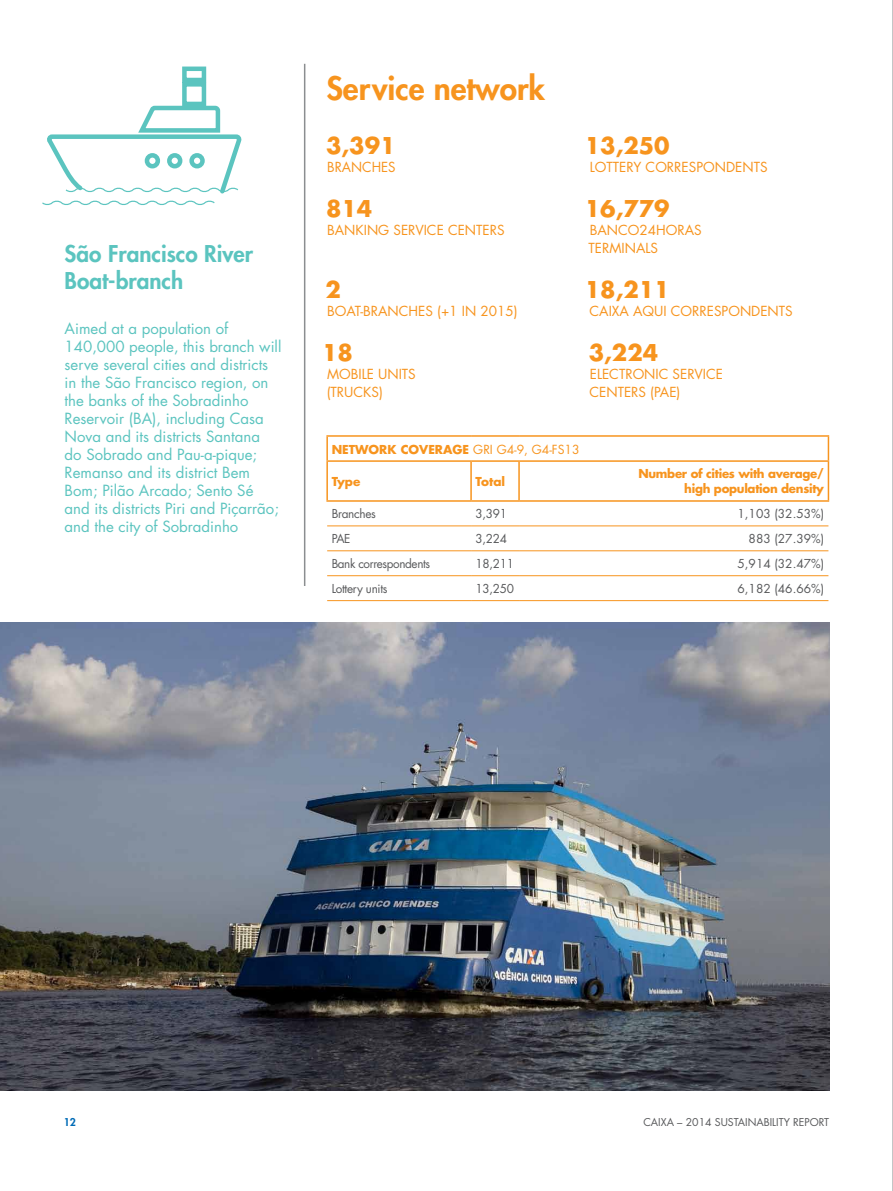
<style>
.page{position:relative;width:893px;height:1191px;background:#fff}
.page>*{position:absolute;margin:0;border:0;box-sizing:border-box;transform-origin:0 0}
.t1{font:800 31.5px "Futura Std";color:#f7941e}
.t2{font:700 22.5px "Futura Std";color:#f7941e}
.t3{font:800 22.5px/27px "Futura Std";color:#5bc4bf}
.t4{font:15px/18px "Futura Std";color:#5bc4bf}
.t5{font:13.5px/18px "Futura Std";color:#f7941e}
.t6{font:12px "Futura Std";letter-spacing:-.025em;color:#58595b}
.t7{font:700 12px/15px "Futura Std";letter-spacing:-.025em;color:#f7941e;text-align:right}
.t8{font:700 12px "Futura Std";color:#f7941e}
.t9{font:10.5px "Futura Std";color:#58595b}
.t10{font:800 10.5px "Futura Std";color:#006bb6}
.s1{font-weight:400;font-size:12.15px}
</style>
<div class="page">
<hr style="left:892px;top:0;width:1px;height:1191px;background:#8b8e90">
<svg style="left:42px;top:66px;width:200px;height:139px"></svg>
<hr style="left:326px;top:435px;width:145px;height:2px;background:#f7941e">
<hr style="left:326px;top:437px;width:2px;height:23px;background:#f7941e">
<hr style="left:471px;top:435px;width:48px;height:2px;background:#f7941e">
<hr style="left:519px;top:435px;width:310px;height:2px;background:#f7941e">
<svg style="left:828px;top:437px;width:1px;height:23px"></svg>
<hr style="left:518px;top:462px;width:2px;height:38px;background:#f7941e">
<hr style="left:471px;top:525px;width:48px;height:1px;background:#f7941e">
<hr style="left:519px;top:525px;width:309px;height:1px;background:#f7941e">
<hr style="left:327px;top:550px;width:144px;height:1px;background:#f7941e">
<hr style="left:471px;top:550px;width:48px;height:1px;background:#f7941e">
<hr style="left:519px;top:550px;width:309px;height:1px;background:#f7941e">
<hr style="left:327px;top:575px;width:144px;height:1px;background:#f7941e">
<hr style="left:471px;top:575px;width:48px;height:1px;background:#f7941e">
<hr style="left:519px;top:575px;width:309px;height:1px;background:#f7941e">
<hr style="left:327px;top:600px;width:144px;height:1px;background:#f7941e">
<hr style="left:471px;top:600px;width:48px;height:1px;background:#f7941e">
<hr style="left:519px;top:600px;width:309px;height:1px;background:#f7941e">
<hr style="left:470px;top:462px;width:2px;height:38px;background:#f7941e">
<hr style="left:327px;top:525px;width:144px;height:1px;background:#f7941e">
<hr style="left:326px;top:460px;width:145px;height:2px;background:#f7941e">
<hr style="left:326px;top:462px;width:2px;height:38px;background:#f7941e">
<hr style="left:471px;top:460px;width:48px;height:2px;background:#f7941e">
<hr style="left:519px;top:460px;width:310px;height:2px;background:#f7941e">
<hr style="left:828px;top:462px;width:1px;height:38px;background:#f7941e">
<hr style="left:326px;top:500px;width:145px;height:2px;background:#f7941e">
<hr style="left:471px;top:500px;width:48px;height:2px;background:#f7941e">
<hr style="left:519px;top:500px;width:310px;height:2px;background:#f7941e">
<hr style="left:304px;top:64px;width:1px;height:522px;background:#8b8e90">
<img style="left:0;top:622px;width:829px;height:468px">
<h2 class="t3" style="left:65px;top:240px;width:190px">São Francisco River<br>Boat-branch</h2>
<p class="t4" style="left:65px;top:319px;width:218px">Aimed at a population of<br>140,000 people, this branch will serve several cities and districts in the São Francisco region, on the banks of the Sobradinho<br>Reservoir (BA), including Casa<br>Nova and its districts Santana<br>do Sobrado and Pau-a-pique;<br>Remanso and its district Bem<br>Bom; Pilão Arcado; Sento Sé and its districts Piri and Piçarrão; and the city of Sobradinho</p>
<h1 class="t1" style="left:326px;top:68px;width:220px">Service network</h1>
<h2 class="t2" style="left:326px;top:130px;width:71px">3,391</h2>
<p class="t5" style="left:327px;top:158px;width:70px">branc hes</p>
<h2 class="t2" style="left:326px;top:193px;width:48px">814</h2>
<p class="t5" style="left:327px;top:221px;width:179px">banking servic e c enters</p>
<h2 class="t2" style="left:325px;top:274px;width:17px">2</h2>
<p class="t5" style="left:327px;top:302px;width:192px">boat-branches (+1 in 2015)</p>
<h2 class="t2" style="left:322px;top:337px;width:32px">18</h2>
<p class="t5" style="left:327px;top:365px;width:91px">mobile units (truc ks)</p>
<h2 class="t2" style="left:585px;top:130px;width:86px">13,250</h2>
<p class="t5" style="left:590px;top:158px;width:179px">lottery correspondents</p>
<h2 class="t2" style="left:585px;top:193px;width:86px">16,779</h2>
<p class="t5" style="left:589px;top:221px;width:115px">Banco24Horas terminals</p>
<h2 class="t2" style="left:585px;top:274px;width:86px">18,211</h2>
<p class="t5" style="left:590px;top:302px;width:205px">CAIXA Aqui correspondents</p>
<h2 class="t2" style="left:589px;top:337px;width:71px">3,224</h2>
<p class="t5" style="left:590px;top:365px;width:135px">electronic servic e c enters (PAE)</p>
<p class="t8" style="left:332px;top:441px;width:249px">Network coverag e <span class="s1">GRI G4-9, G4-FS13</span></p>
<p class="t8" style="left:332px;top:473px;width:30px">Type</p>
<p class="t8" style="left:476px;top:473px;width:31px">Total</p>
<p class="t7" style="left:638px;top:466px;width:187px">Number of cities with average/ high population density</p>
<p class="t6" style="left:332px;top:506px;width:46px">Branches</p>
<p class="t6" style="left:476px;top:506px;width:33px">3,391</p>
<p class="t6" style="left:737px;top:506px;width:88px">1,103 (32.53%)</p>
<p class="t6" style="left:332px;top:531px;width:19px">PAE</p>
<p class="t6" style="left:476px;top:531px;width:33px">3,224</p>
<p class="t6" style="left:749px;top:531px;width:77px">883 (27.39%)</p>
<p class="t6" style="left:332px;top:556px;width:100px">Bank correspondents</p>
<p class="t6" style="left:476px;top:556px;width:40px">18,211</p>
<p class="t6" style="left:737px;top:556px;width:88px">5,914 (32.47%)</p>
<p class="t6" style="left:332px;top:581px;width:57px">Lottery units</p>
<p class="t6" style="left:476px;top:581px;width:40px">13,250</p>
<p class="t6" style="left:737px;top:581px;width:88px">6,182 (46.66%)</p>
<p class="t10" style="left:64px;top:1115px;width:14px">12</p>
<p class="t9" style="left:643px;top:1115px;width:187px">Caixa – 2014 Sustainability Report</p>
</div>
